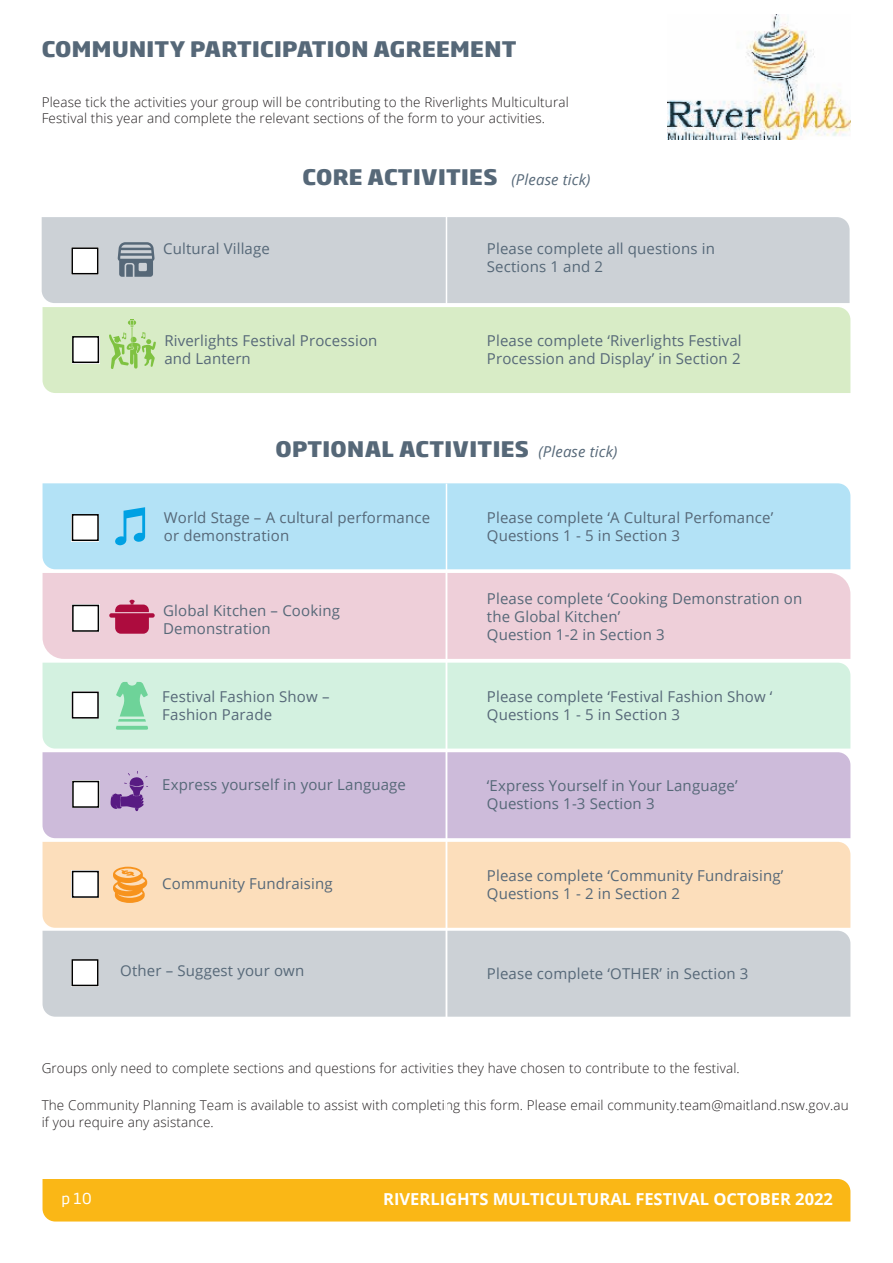
<style>
.page{position:relative;width:893px;height:1263px;background:#fff}
.page>*{position:absolute;margin:0;border:0;box-sizing:border-box;transform-origin:0 0}
.t1{font:800 21px "Soho Gothic Std";letter-spacing:.015em;color:#566878}
.t2{font:700 16.5px "Open Sans";color:#fff}
.t3{font:15px/18px "Open Sans";letter-spacing:.01em;color:#566878}
.t4{font:15px "Soho Gothic Std";color:#fff}
.t5{font:300 13.5px/16.2px "Open Sans";letter-spacing:.01em;color:#231f20}
.s1{font-family:"Open Sans";font-weight:400;font-style:italic;font-size:15px}
</style>
<div class="page">
<div style="left:43px;top:1179px;width:807px;height:42px;background:#fab716"></div>
<div style="left:43px;top:483px;width:807px;height:86px;background:#b3e2f6"></div>
<div style="left:43px;top:663px;width:807px;height:86px;background:#d3f1e0"></div>
<div style="left:43px;top:842px;width:807px;height:86px;background:#fcdebb"></div>
<div style="left:43px;top:573px;width:807px;height:86px;background:#eecfd9"></div>
<div style="left:43px;top:752px;width:807px;height:86px;background:#cdbbda"></div>
<div style="left:43px;top:931px;width:807px;height:86px;background:#ccd1d6"></div>
<div style="left:42px;top:217px;width:808px;height:86px;background:#ccd1d6"></div>
<hr style="left:446px;top:209px;width:1px;height:119px;background:#fff">
<hr style="left:446px;top:484px;width:1px;height:555px;background:#fff">
<svg style="left:113px;top:867px;width:34px;height:36px"></svg>
<svg style="left:118px;top:242px;width:37px;height:35px"></svg>
<svg style="left:116px;top:682px;width:32px;height:48px;background:#96dfb5"></svg>
<svg style="left:109px;top:600px;width:46px;height:34px;background:#c55477"></svg>
<svg style="left:115px;top:507px;width:30px;height:38px"></svg>
<img style="left:668px;top:14px;width:182px;height:126px">
<div style="left:43px;top:307px;width:807px;height:86px;background:#d8ecc6"></div>
<svg style="left:109px;top:319px;width:47px;height:50px;background:#bcdf9d"></svg>
<svg style="left:111px;top:771px;width:37px;height:40px"></svg>
<div style="left:71px;top:247px;width:27px;height:27px;background:#fff"></div>
<div style="left:71px;top:247px;width:27px;height:27px;border:2px solid #000"></div>
<div style="left:72px;top:336px;width:27px;height:27px;background:#fff"></div>
<div style="left:72px;top:336px;width:27px;height:27px;border:1px solid #000"></div>
<div style="left:72px;top:514px;width:27px;height:27px;background:#fff"></div>
<div style="left:72px;top:514px;width:27px;height:27px;border:2px solid #000"></div>
<div style="left:72px;top:605px;width:27px;height:27px;background:#fff"></div>
<div style="left:72px;top:605px;width:27px;height:27px;border:2px solid #000"></div>
<div style="left:72px;top:691px;width:27px;height:27px;background:#fff"></div>
<div style="left:72px;top:691px;width:27px;height:27px;border:2px solid #000"></div>
<div style="left:72px;top:781px;width:27px;height:27px;background:#fff"></div>
<div style="left:72px;top:781px;width:27px;height:27px;border:2px solid #000"></div>
<div style="left:72px;top:871px;width:27px;height:27px;background:#fff"></div>
<div style="left:72px;top:871px;width:27px;height:27px;border:2px solid #000"></div>
<div style="left:72px;top:959px;width:27px;height:27px;background:#fff"></div>
<div style="left:72px;top:959px;width:27px;height:27px;border:2px solid #000"></div>
<h1 class="t1" style="left:42px;top:40px;width:476px">COMMUNITY PARTICIPATION AGREEMENT</h1>
<p class="t5" style="left:42px;top:96px;width:528px">Please tick the activities your group will be contributing to the Riverlights Multicultural<br>Festival this year and complete the relevant sections of the form to your activities.</p>
<p class="t3" style="left:163px;top:241px;width:108px">Cultural Village</p>
<h1 class="t1" style="left:303px;top:168px;width:289px">CORE ACTIVITIES <span class="s1">(Please tick)</span></h1>
<p class="t3" style="left:487px;top:241px;width:230px">Please complete all questions in<br>Sections 1 and 2</p>
<p class="t3" style="left:164px;top:333px;width:215px">Riverlights Festival Procession and Lantern</p>
<p class="t3" style="left:487px;top:333px;width:256px">Please complete ‘Riverlights Festival<br>Procession and Display’ in Section 2</p>
<h1 class="t1" style="left:276px;top:440px;width:343px">OPTIONAL ACTIVITIES <span class="s1">(Please tick)</span></h1>
<p class="t3" style="left:164px;top:510px;width:268px">World Stage – A cultural performance or demonstration</p>
<p class="t3" style="left:163px;top:603px;width:178px">Global Kitchen – Cooking<br>Demonstration</p>
<p class="t3" style="left:162px;top:689px;width:169px">Festival Fashion Show –<br>Fashion Parade</p>
<p class="t3" style="left:162px;top:777px;width:245px">Express yourself in your Language</p>
<p class="t3" style="left:162px;top:876px;width:172px">Community Fundraising</p>
<p class="t3" style="left:120px;top:963px;width:185px">Other – Suggest your own</p>
<p class="t3" style="left:487px;top:510px;width:288px">Please complete ‘A Cultural Perfomance’<br>Questions 1 - 5 in Section 3</p>
<p class="t3" style="left:487px;top:591px;width:317px">Please complete ‘Cooking Demonstration on the Global Kitchen’<br>Question 1-2 in Section 3</p>
<p class="t3" style="left:487px;top:689px;width:287px">Please complete ‘Festival Fashion Show ‘<br>Questions 1 - 5 in Section 3</p>
<p class="t3" style="left:487px;top:778px;width:252px">‘Express Yourself in Your Language’<br>Questions 1-3 Section 3</p>
<p class="t3" style="left:487px;top:868px;width:298px">Please complete ‘Community Fundraising’<br>Questions 1 - 2 in Section 2</p>
<p class="t3" style="left:487px;top:966px;width:263px">Please complete ‘OTHER’ in Section 3</p>
<p class="t5" style="left:42px;top:1061px;width:700px">Groups only need to complete sections and questions for activities they have chosen to contribute to the festival.</p>
<p class="t5" style="left:42px;top:1099px;width:808px">The Community Planning Team is available to assist with completing this form. Please email community.team@maitland.nsw.gov.au if you require any asistance.</p>
<p class="t4" style="left:62px;top:1193px;width:31px">p 10</p>
<p class="t2" style="left:383px;top:1192px;width:451px">RIVERLIGHTS MULTICULTURAL FESTIVAL OCTOBER 2022</p>
</div>
